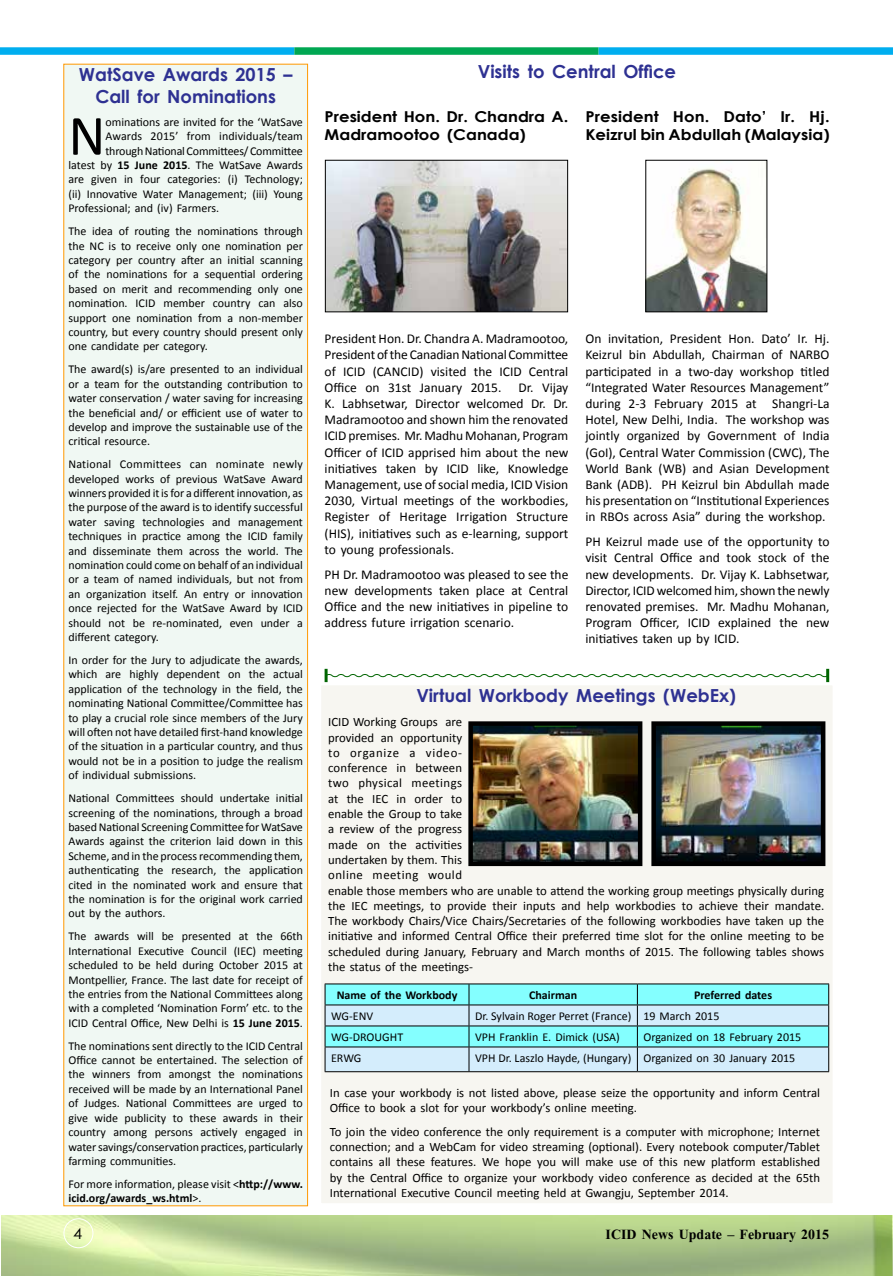
<style>
.page{position:relative;width:893px;height:1276px;background:#fff}
.page>*{position:absolute;margin:0;border:0;box-sizing:border-box;transform-origin:0 0}
.t1{font:57.3px "Calibri";color:#000}
.t2{font:700 18px/21.6px "Century Gothic";color:#2e3192;text-align:center}
.t3{font:700 18px "Kokila";color:#000}
.t4{font:700 15px/18px "Century Gothic";color:#000;scale:1.1 1}
.t5{font:15px "Century Gothic";color:#000;scale:1.1 1}
.t6{font:13.5px/16.2px "Calibri";color:#000;text-align:justify}
.t7{font:12.75px/15.3px "Calibri";color:#000}
.t8{font:12px/14.4px "Calibri";color:#000;text-align:justify}
.t9{font:700 12px/14.4px "Calibri";color:#000}
.s1{font-weight:700}
.s2{font-weight:400}
</style>
<div class="page">
<img style="left:891px;top:1215px;width:2px;height:61px">
<img style="left:2px;top:1215px;width:889px;height:61px">
<div style="left:64px;top:64px;width:244px;height:1141px;background:#f0f8f3"></div>
<img style="left:327px;top:162px;width:239px;height:148px">
<div style="left:325px;top:160px;width:243px;height:152px;border:1px solid #000"></div>
<img style="left:647px;top:168px;width:118px;height:142px">
<div style="left:645px;top:160px;width:122px;height:152px;border:1px solid #000"></div>
<svg style="left:325px;top:669px;width:504px;height:13px"></svg>
<div style="left:318px;top:682px;width:518px;height:524px;background:#f7f6f1;border:3px solid #fff"></div>
<hr style="left:325px;top:983px;width:144px;height:1px;background:#000">
<hr style="left:469px;top:983px;width:168px;height:1px;background:#000">
<hr style="left:637px;top:983px;width:192px;height:1px;background:#000">
<svg style="left:325px;top:984px;width:504px;height:87px;background:#a5e9f1"></svg>
<hr style="left:325px;top:1071px;width:144px;height:1px;background:#000">
<hr style="left:469px;top:1071px;width:168px;height:1px;background:#000">
<hr style="left:637px;top:1071px;width:192px;height:1px;background:#000">
<img style="left:656px;top:726px;width:164px;height:135px">
<div style="left:651px;top:721px;width:174px;height:145px;border:4px solid #000"></div>
<img style="left:473px;top:726px;width:164px;height:135px">
<div style="left:468px;top:721px;width:174px;height:145px;border:4px solid #000"></div>
<div style="left:0;top:47px;width:294px;height:8px;background:#00aeef"></div>
<div style="left:294px;top:47px;width:305px;height:8px;background:#00a752"></div>
<div style="left:599px;top:47px;width:294px;height:8px;background:#00aeef"></div>
<div style="left:64px;top:1218px;width:29px;height:30px;border:1px solid #fff;border-radius:50%"></div>
<h2 class="t2" style="left:79px;top:63px;width:215px">WatSave Awards 2015 –<br>Call for Nominations</h2>
<h1 class="t1" style="left:68px;top:96px;width:39px">N</h1>
<p class="t8" style="left:105px;top:114px;width:199px">ominations are invited for the ‘WatSave</p>
<p class="t8" style="left:105px;top:129px;width:199px">Awards 2015’ from individuals/team</p>
<p class="t8" style="left:105px;top:143px;width:199px">through National Committees/ Committee</p>
<p class="t8" style="left:68px;top:157px;width:236px">latest by <span class="s1">15 June 2015</span>. The WatSave Awards</p>
<p class="t8" style="left:68px;top:172px;width:236px">are given in four categories: (i) Technology;</p>
<p class="t8" style="left:68px;top:186px;width:236px">(ii) Innovative Water Management; (iii) Young</p>
<p class="t8" style="left:68px;top:201px;width:152px">Professional; and (iv) Farmers.</p>
<p class="t8" style="left:68px;top:224px;width:236px">The idea of routing the nominations through the NC is to receive only one nomination per category per country after an initial scanning of the nominations for a sequential ordering based on merit and recommending only one nomination. ICID member country can also support one nomination from a non-member country, but every country should present only one candidate per category.</p>
<p class="t8" style="left:68px;top:362px;width:236px">The award(s) is/are presented to an individual or a team for the outstanding contribution to water conservation / water saving for increasing the beneficial and/ or efficient use of water to develop and improve the sustainable use of the critical resource.</p>
<p class="t8" style="left:68px;top:457px;width:236px">National Committees can nominate newly developed works of previous WatSave Award winners provided it is for a different innovation, as the purpose of the award is to identify successful water saving technologies and management techniques in practice among the ICID family and disseminate them across the world. The nomination could come on behalf of an individual or a team of named individuals, but not from an organization itself. An entry or innovation once rejected for the WatSave Award by ICID should not be re-nominated, even under a different category.</p>
<p class="t8" style="left:68px;top:652px;width:236px">In order for the Jury to adjudicate the awards, which are highly dependent on the actual application of the technology in the field, the nominating National Committee/Committee has to play a crucial role since members of the Jury will often not have detailed first-hand knowledge of the situation in a particular country, and thus would not be in a position to judge the realism of individual submissions.</p>
<p class="t8" style="left:68px;top:790px;width:236px">National Committees should undertake initial screening of the nominations, through a broad based National Screening Committee for WatSave Awards against the criterion laid down in this Scheme, and in the process recommending them, authenticating the research, the application cited in the nominated work and ensure that the nomination is for the original work carried out by the authors.</p>
<p class="t8" style="left:68px;top:929px;width:236px">The awards will be presented at the 66th International Executive Council (IEC) meeting scheduled to be held during October 2015 at Montpellier, France. The last date for receipt of the entries from the National Committees along with a completed ‘Nomination Form’ etc. to the ICID Central Office, New Delhi is <span class="s1">15 June 2015</span>.</p>
<p class="t8" style="left:68px;top:1038px;width:236px">The nominations sent directly to the ICID Central Office cannot be entertained. The selection of the winners from amongst the nominations received will be made by an International Panel of Judges. National Committees are urged to give wide publicity to these awards in their country among persons actively engaged in water savings/conservation practices, particularly farming communities.</p>
<p class="t9" style="left:68px;top:1176px;width:236px"><span class="s2">For more information, please visit &lt;</span>http://www. icid.org/awards_ws.html<span class="s2">&gt;.</span></p>
<p class="t5" style="left:73px;top:1223px;width:10px">4</p>
<h2 class="t2" style="left:478px;top:60px;width:200px">Visits to Central Office</h2>
<p class="t4" style="left:325px;top:107px;width:223px">President Hon. Dr. Chandra A.<br>Madramootoo (Canada)</p>
<p class="t4" style="left:585px;top:107px;width:223px">President Hon. Dato’ Ir. Hj.<br>Keizrul bin Abdullah (Malaysia)</p>
<p class="t6" style="left:325px;top:330px;width:245px">President Hon. Dr. Chandra A. Madramootoo, President of the Canadian National Committee of ICID (CANCID) visited the ICID Central Office on 31st January 2015.</p>
<p class="t6" style="left:325px;top:379px;width:245px;text-indent:194px">Dr. Vijay K. Labhsetwar, Director welcomed Dr. Dr.<br>Madramootoo and shown him the renovated ICID premises. Mr. Madhu Mohanan, Program Officer of ICID apprised him about the new initiatives taken by ICID like, Knowledge Management, use of social media, ICID Vision 2030, Virtual meetings of the workbodies, Register of Heritage Irrigation Structure (HIS), initiatives such as e-learning, support to young professionals.</p>
<p class="t6" style="left:325px;top:565px;width:245px">PH Dr. Madramootoo was pleased to see the new developments taken place at Central Office and the new initiatives in pipeline to address future irrigation scenario.</p>
<p class="t6" style="left:585px;top:330px;width:246px">On invitation, President Hon. Dato’ Ir. Hj.<br>Keizrul bin Abdullah, Chairman of NARBO participated in a two-day workshop titled “Integrated Water Resources Management” during 2-3 February 2015 at Shangri-La Hotel, New Delhi, India. The workshop was jointly organized by Government of India (GoI), Central Water Commission (CWC), The World Bank (WB) and Asian Development Bank (ADB). PH Keizrul bin Abdullah made his presentation on “Institutional Experiences in RBOs across Asia” during the workshop.</p>
<p class="t6" style="left:585px;top:533px;width:246px">PH Keizrul made use of the opportunity to visit Central Office and took stock of the new developments. Dr. Vijay K. Labhsetwar, Director, ICID welcomed him, shown the newly renovated premises. Mr. Madhu Mohanan, Program Officer, ICID explained the new initiatives taken up by ICID.</p>
<h2 class="t2" style="left:416px;top:684px;width:321px">Virtual Workbody Meetings (WebEx)</h2>
<p class="t7" style="left:328px;top:714px;width:498px">ICID Working Groups are<br>provided an opportunity<br>to organize a video-<br>conference in between<br>two physical meetings<br>at the IEC in order to<br>enable the Group to take<br>a review of the progress<br>made on the activities<br>undertaken by them. This<br>online meeting would<br>enable those members who are unable to attend the working group meetings physically during the IEC meetings, to provide their inputs and help workbodies to achieve their mandate.<br>The workbody Chairs/Vice Chairs/Secretaries of the following workbodies have taken up the initiative and informed Central Office their preferred time slot for the online meeting to be scheduled during January, February and March months of 2015. The following tables shows the status of the meetings-</p>
<p class="t9" style="left:337px;top:987px;width:122px">Name of the Workbody</p>
<p class="t9" style="left:529px;top:987px;width:50px">Chairman</p>
<p class="t9" style="left:694px;top:987px;width:80px">Preferred dates</p>
<p class="t8" style="left:331px;top:1008px;width:44px">WG-ENV</p>
<p class="t8" style="left:475px;top:1008px;width:246px">Dr. Sylvain Roger Perret (France) 19 March 2015</p>
<p class="t8" style="left:331px;top:1029px;width:74px">WG-DROUGHT</p>
<p class="t8" style="left:475px;top:1029px;width:146px">VPH Franklin E. Dimick (USA)</p>
<p class="t8" style="left:643px;top:1029px;width:159px">Organized on 18 February 2015</p>
<p class="t8" style="left:331px;top:1050px;width:32px">ERWG</p>
<p class="t8" style="left:475px;top:1050px;width:322px">VPH Dr. Laszlo Hayde, (Hungary) Organized on 30 January 2015</p>
<p class="t7" style="left:330px;top:1084px;width:492px">In case your workbody is not listed above, please seize the opportunity and inform Central<br>Office to book a slot for your workbody’s online meeting.</p>
<p class="t7" style="left:330px;top:1123px;width:492px;text-align:justify">To join the video conference the only requirement is a computer with microphone; Internet connection; and a WebCam for video streaming (optional). Every notebook computer/Tablet contains all these features. We hope you will make use of this new platform established by the Central Office to organize your workbody video conference as decided at the 65th International Executive Council meeting held at Gwangju, September 2014.</p>
<h2 class="t3" style="left:606px;top:1224px;width:225px">ICID News Update – February 2015</h2>
</div>
